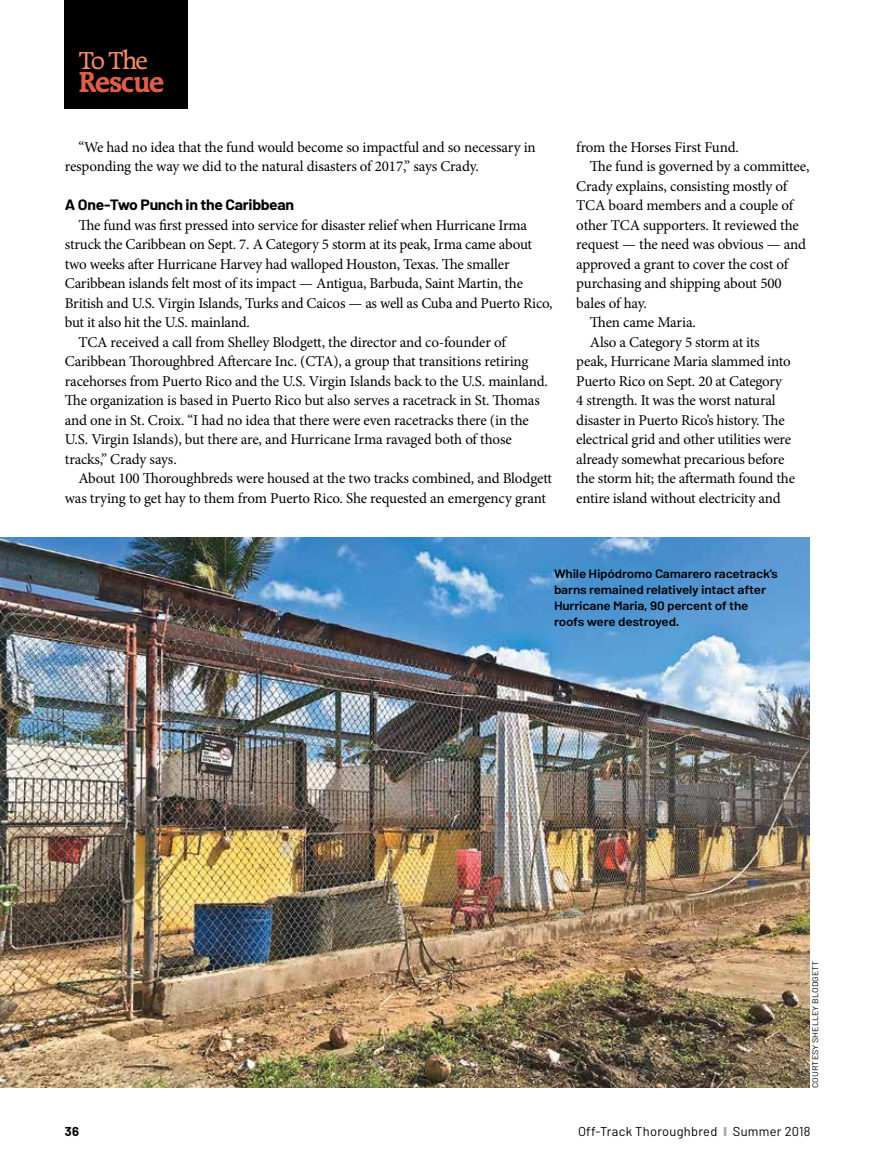
<style>
.page{position:relative;width:878px;height:1175px;background:#fff}
.page>*{position:absolute;margin:0;border:0;box-sizing:border-box;transform-origin:0 0}
.t1{font:700 31.35px "Raleigh LT Std";letter-spacing:-.06em;color:#de5f47}
.t2{font:500 26.4px "Raleigh LT Std";color:#f58a6c}
.t3{font:15px/19.5px "Minion Pro";letter-spacing:-.015em;color:#000}
.t4{font:700 15px "Barlow";letter-spacing:-.02em;color:#000;scale:1.05 1}
.t5{font:12.9px "Barlow";letter-spacing:.02em;color:#000}
.t6{font:700 12.9px "Barlow";color:#000}
.t7{font:600 12.15px/16.2px "Barlow";letter-spacing:-.015em;color:#000;scale:1.11 1}
.t8{font:8.1px "Barlow";color:#000;scale:1.11 1}
.s1{color:#a7a9ac}
</style>
<div class="page">
<img style="left:0;top:537px;width:809px;height:551px">
<div style="left:65px;top:0;width:123px;height:108px;background:#000"></div>
<h2 class="t2" style="left:78px;top:46px;width:71px">To The</h2>
<h1 class="t1" style="left:78px;top:64px;width:88px">Rescue</h1>
<p class="t3" style="left:65px;top:137px;width:472px;text-indent:14px">“We had no idea that the fund would become so impactful and so necessary in responding the way we did to the natural disasters of 2017,” says Crady.</p>
<p class="t4" style="left:65px;top:195px;width:220px">A One-Two Punch in the Caribbean</p>
<p class="t3" style="left:78px;top:215px;width:450px">The fund was first pressed into service for disaster relief when Hurricane Irma</p>
<p class="t3" style="left:65px;top:235px;width:469px">struck the Caribbean on Sept. 7. A Category 5 storm at its peak, Irma came about</p>
<p class="t3" style="left:65px;top:254px;width:446px">two weeks after Hurricane Harvey had walloped Houston, Texas. The smaller</p>
<p class="t3" style="left:65px;top:274px;width:459px">Caribbean islands felt most of its impact — Antigua, Barbuda, Saint Martin, the</p>
<p class="t3" style="left:65px;top:293px;width:489px">British and U.S. Virgin Islands, Turks and Caicos — as well as Cuba and Puerto Rico,</p>
<p class="t3" style="left:65px;top:313px;width:186px">but it also hit the U.S. mainland.</p>
<p class="t3" style="left:78px;top:332px;width:429px">TCA received a call from Shelley Blodgett, the director and co-founder of</p>
<p class="t3" style="left:65px;top:352px;width:465px">Caribbean Thoroughbred Aftercare Inc. (CTA), a group that transitions retiring</p>
<p class="t3" style="left:65px;top:371px;width:484px">racehorses from Puerto Rico and the U.S. Virgin Islands back to the U.S. mainland.</p>
<p class="t3" style="left:65px;top:391px;width:476px">The organization is based in Puerto Rico but also serves a racetrack in St. Thomas</p>
<p class="t3" style="left:65px;top:410px;width:465px">and one in St. Croix. “I had no idea that there were even racetracks there (in the</p>
<p class="t3" style="left:65px;top:430px;width:448px">U.S. Virgin Islands), but there are, and Hurricane Irma ravaged both of those</p>
<p class="t3" style="left:65px;top:449px;width:113px">tracks,” Crady says.</p>
<p class="t3" style="left:78px;top:469px;width:475px">About 100 Thoroughbreds were housed at the two tracks combined, and Blodgett</p>
<p class="t3" style="left:65px;top:488px;width:483px">was trying to get hay to them from Puerto Rico. She requested an emergency grant</p>
<p class="t3" style="left:576px;top:137px;width:164px">from the Horses First Fund.</p>
<p class="t3" style="left:590px;top:157px;width:221px">The fund is governed by a committee,</p>
<p class="t3" style="left:576px;top:176px;width:212px">Crady explains, consisting mostly of</p>
<p class="t3" style="left:576px;top:196px;width:218px">TCA board members and a couple of</p>
<p class="t3" style="left:576px;top:215px;width:224px">other TCA supporters. It reviewed the</p>
<p class="t3" style="left:576px;top:235px;width:231px">request — the need was obvious — and</p>
<p class="t3" style="left:576px;top:254px;width:213px">approved a grant to cover the cost of</p>
<p class="t3" style="left:576px;top:274px;width:207px">purchasing and shipping about 500</p>
<p class="t3" style="left:576px;top:293px;width:72px">bales of hay.</p>
<p class="t3" style="left:590px;top:313px;width:108px">Then came Maria.</p>
<p class="t3" style="left:590px;top:332px;width:171px">Also a Category 5 storm at its</p>
<p class="t3" style="left:576px;top:352px;width:216px">peak, Hurricane Maria slammed into</p>
<p class="t3" style="left:576px;top:371px;width:207px">Puerto Rico on Sept. 20 at Category</p>
<p class="t3" style="left:576px;top:391px;width:201px">4 strength. It was the worst natural</p>
<p class="t3" style="left:576px;top:410px;width:210px">disaster in Puerto Rico’s history. The</p>
<p class="t3" style="left:576px;top:430px;width:216px">electrical grid and other utilities were</p>
<p class="t3" style="left:576px;top:449px;width:209px">already somewhat precarious before</p>
<p class="t3" style="left:576px;top:469px;width:220px">the storm hit; the aftermath found the</p>
<p class="t3" style="left:576px;top:488px;width:206px">entire island without electricity and</p>
<p class="t7" style="left:554px;top:565px;width:203px">While Hipódromo Camarero racetrack’s barns remained relatively intact after Hurricane Maria, 90 percent of the roofs were destroyed.</p>
<p class="t8" style="left:810px;top:1088px;width:115px;rotate:-90deg">courtesy shelley blodgett</p>
<p class="t6" style="left:65px;top:1123px;width:16px">36</p>
<p class="t5" style="left:578px;top:1123px;width:234px">Off-Track Thoroughbred <span class="s1">❙</span> Summer 2018</p>
</div>
